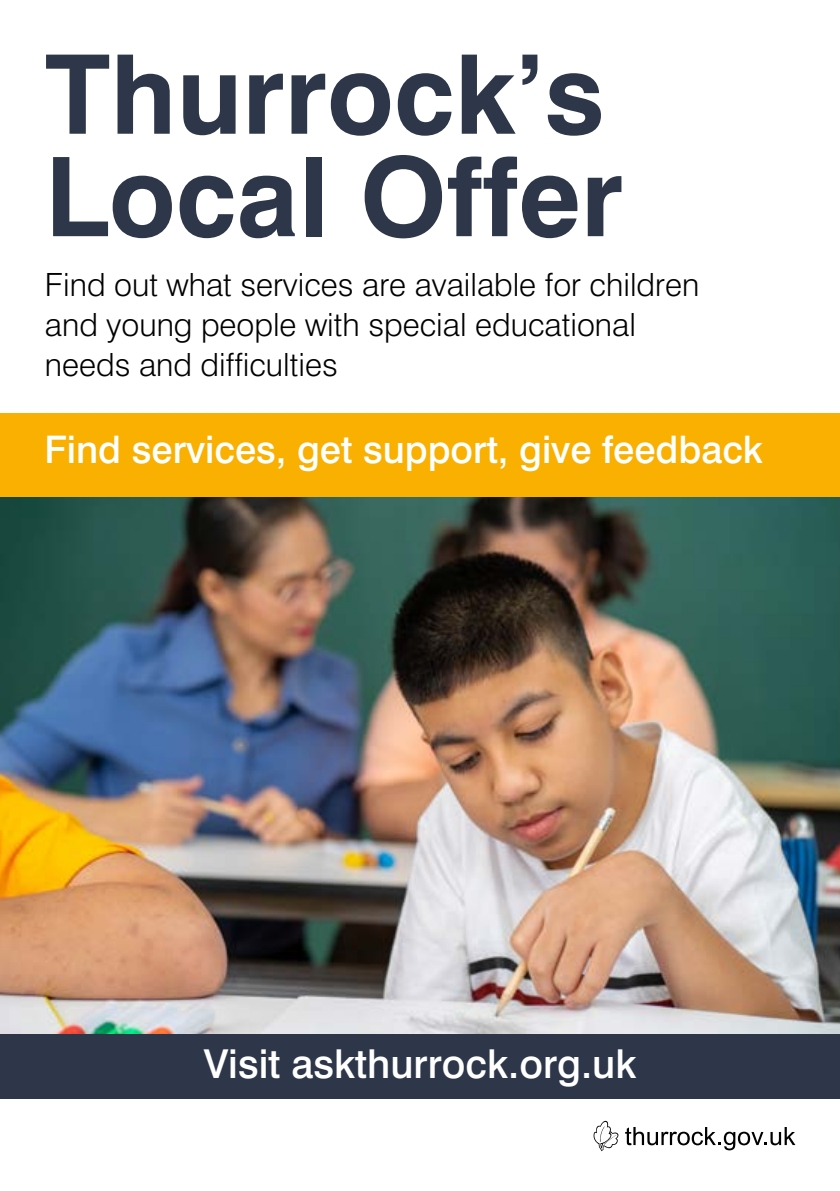
<style>
.page{position:relative;width:840px;height:1191px;background:#fff}
.page>*{position:absolute;margin:0;border:0;box-sizing:border-box;transform-origin:0 0}
.t1{font:700 110px/102.4px "Swiss 721 BT";color:#2e3749}
.t2{font:500 39.8px "Swiss 721 BT";color:#fff}
.t3{font:500 38px "Swiss 721 BT";color:#fff}
.t4{font:300 32px/40px "Swiss 721 BT";color:#000}
</style>
<div class="page">
<div style="left:0;top:1032px;width:839px;height:66px;background:#2e3749"></div>
<img style="left:0;top:496px;width:839px;height:537px">
<div style="left:0;top:413px;width:839px;height:83px;background:#f9b000"></div>
<svg style="left:593px;top:1120px;width:25px;height:31px"></svg>
<svg style="left:625px;top:1127px;width:170px;height:23px"></svg>
<h1 class="t1" style="left:45px;top:42px;width:579px">Thurrock’s<br>Local Offer</h1>
<p class="t4" style="left:45px;top:265px;width:655px">Find out what services are available for children and young people with special educational needs and difficulties</p>
<p class="t3" style="left:44px;top:426px;width:719px">Find services, get support, give feedback</p>
<p class="t2" style="left:203px;top:1040px;width:434px">Visit askthurrock.org.uk</p>
</div>
